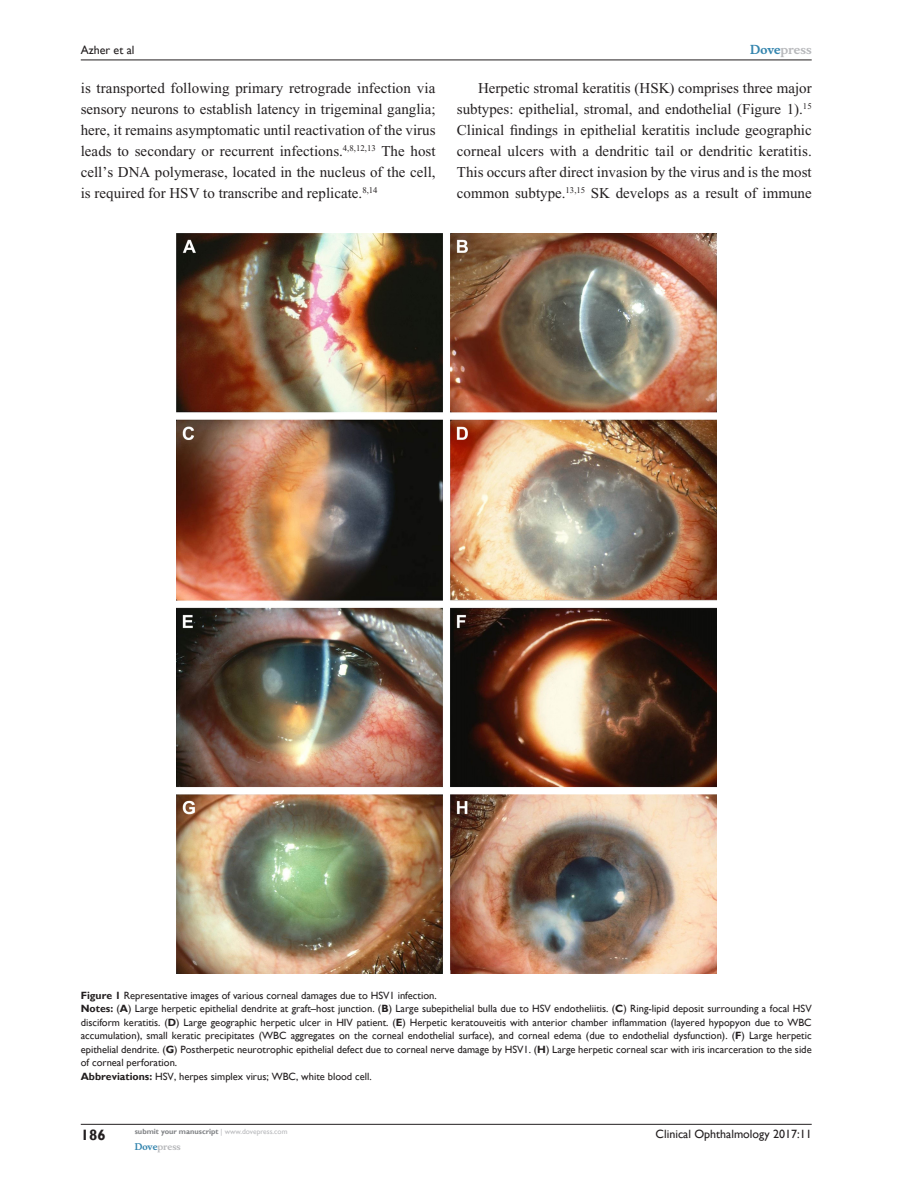
<style>
.page{position:relative;width:918px;height:1188px;background:#fff}
.page>*{position:absolute;margin:0;border:0;box-sizing:border-box;transform-origin:0 0}
.Tx{font:15px/21px "Times New Roman";color:#231f20;text-align:justify}
.TxF{font:15px/21px "Times New Roman";color:#231f20;text-align:justify}
.RunFolio-V{font:700 15px "Gill Sans";color:#231f20}
.RunF-V{font:12px "Gill Sans";color:#231f20}
.RunH-Brand-V{font:700 12px "Musee";color:#b8b9bc}
.RunH-V{font:12px "Gill Sans";color:#231f20}
.FigSNRI{font:10.5px/13.5px "Gill Sans";color:#231f20;text-align:justify}
.FigC{font:10.5px "Gill Sans";color:#231f20}
.RunF-Brand-V{font:700 9px "Musee";color:#b8b9bc}
.RunF-SubmityourMS-V{font:700 7.5px "Gill Sans";color:#808285}
.s1{color:#3485ae}
.s2{font-weight:700}
.s3{font-weight:400;color:#b8b9bc}
</style>
<div class="page">
<hr style="left:81px;top:1124px;width:731px;height:1px;background:#231f20">
<hr style="left:81px;top:60px;width:731px;height:1px;background:#231f20">
<img style="left:176px;top:233px;width:540px;height:740px">
<p class="RunH-Brand-V" style="left:750px;top:43px;width:63px"><span class="s1">Dove</span>press</p>
<p class="RunH-V" style="left:81px;top:43px;width:55px">Azher et al</p>
<p class="TxF" style="left:81px;top:77px;width:356px">is transported following primary retrograde infection via sensory neurons to establish latency in trigeminal ganglia; here, it remains asymptomatic until reactivation of the virus leads to secondary or recurrent infections.<sup>4,8,12,13</sup> The host cell’s DNA polymerase, located in the nucleus of the cell, is required for HSV to transcribe and replicate.<sup>8,14</sup></p>
<p class="Tx" style="left:457px;top:77px;width:356px;text-indent:21px">Herpetic stromal keratitis (HSK) comprises three major subtypes: epithelial, stromal, and endothelial (Figure 1).<sup>15<br></sup>Clinical findings in epithelial keratitis include geographic corneal ulcers with a dendritic tail or dendritic keratitis.<br>This occurs after direct invasion by the virus and is the most common subtype.<sup>13,15</sup> SK develops as a result of immune</p>
<p class="FigC" style="left:81px;top:989px;width:357px"><span class="s2">Figure 1</span> Representative images of various corneal damages due to HSV1 infection.</p>
<p class="FigSNRI" style="left:81px;top:1002px;width:732px"><span class="s2">Notes:</span> (<span class="s2">A</span>) Large herpetic epithelial dendrite at graft–host junction. (<span class="s2">B</span>) Large subepithelial bulla due to HSV endotheliitis. (<span class="s2">C</span>) Ring-lipid deposit surrounding a focal HSV disciform keratitis. (<span class="s2">D</span>) Large geographic herpetic ulcer in HIV patient. (<span class="s2">E</span>) Herpetic keratouveitis with anterior chamber inflammation (layered hypopyon due to WBC accumulation), small keratic precipitates (WBC aggregates on the corneal endothelial surface), and corneal edema (due to endothelial dysfunction). (<span class="s2">F</span>) Large herpetic epithelial dendrite. (<span class="s2">G</span>) Postherpetic neurotrophic epithelial defect due to corneal nerve damage by HSV1. (<span class="s2">H</span>) Large herpetic corneal scar with iris incarceration to the side of corneal perforation.</p>
<p class="FigSNRI" style="left:81px;top:1069px;width:292px"><span class="s2">Abbreviations:</span> HSV, herpes simplex virus; WBC, white blood cell.</p>
<p class="RunFolio-V" style="left:81px;top:1126px;width:26px">186</p>
<p class="RunF-SubmityourMS-V" style="left:135px;top:1127px;width:154px">submit your manuscript <span class="s3">| www.dovepress.com</span></p>
<p class="RunF-Brand-V" style="left:135px;top:1141px;width:48px"><span class="s1">Dove</span>press</p>
<p class="RunF-V" style="left:656px;top:1127px;width:158px">Clinical Ophthalmology 2017:11</p>
</div>
